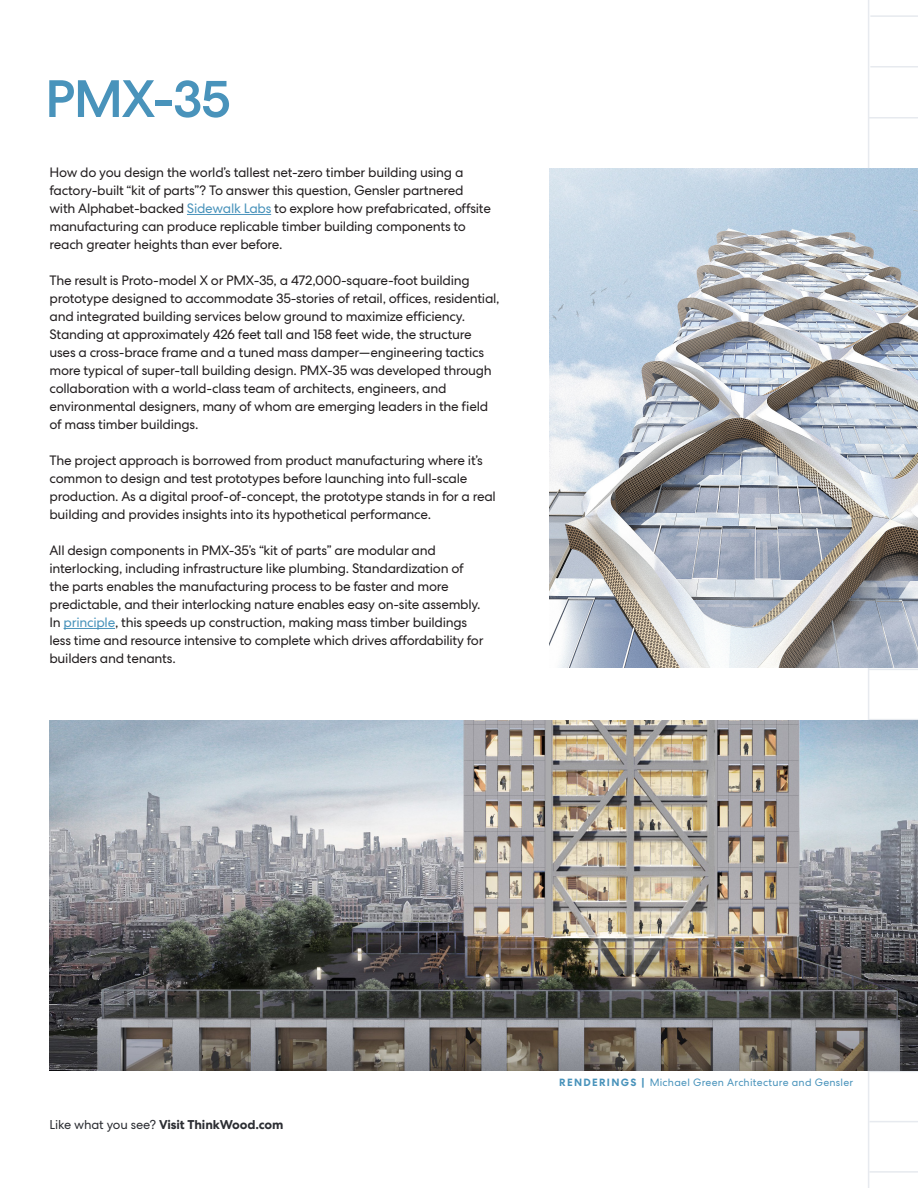
<style>
.page{position:relative;width:918px;height:1188px;background:#fff}
.page>*{position:absolute;margin:0;border:0;box-sizing:border-box;transform-origin:0 0}
.t1{font:500 52.5px "Centra No 2";color:#4993bb}
.t2{font:13.5px/18px "Centra No 2";letter-spacing:-.02em;color:#231f20}
.t3{font:700 12.75px "Centra No 2";letter-spacing:-.01em;color:#2c2e33}
.t4{font:10.5px "Centra No 2";letter-spacing:.025em;color:#4993bb}
.s1{color:#4993bb}
.s2{font-weight:400}
.s3{font-weight:700}
</style>
<div class="page">
<hr style="left:868px;top:1071px;width:50px;height:1px;background:#e7eaef">
<hr style="left:869px;top:1121px;width:49px;height:1px;background:#e7eaef">
<hr style="left:869px;top:669px;width:49px;height:1px;background:#e7eaef">
<hr style="left:869px;top:1171px;width:49px;height:2px;background:#e7eaef">
<hr style="left:869px;top:719px;width:49px;height:1px;background:#e7eaef">
<hr style="left:868px;top:0;width:1px;height:1188px;background:#e7eaef">
<img style="left:549px;top:168px;width:369px;height:500px">
<img style="left:50px;top:720px;width:868px;height:351px">
<hr style="left:869px;top:117px;width:49px;height:1px;background:#e7eaef">
<hr style="left:870px;top:15px;width:48px;height:2px;background:#e7eaef">
<hr style="left:870px;top:66px;width:48px;height:2px;background:#e7eaef">
<hr style="left:187px;top:214px;width:84px;height:1px;background:#4993bb">
<hr style="left:64px;top:628px;width:51px;height:1px;background:#4993bb">
<p class="t1" style="left:45px;top:68px;width:187px">PMX-35</p>
<p class="t2" style="left:50px;top:164px;width:443px">How do you design the world’s tallest net-zero timber building using a factory-built “kit of parts”? To answer this question, Gensler partnered with Alphabet-backed <span class="s1">Sidewalk Labs</span> to explore how prefabricated, offsite manufacturing can produce replicable timber building components to reach greater heights than ever before.</p>
<p class="t2" style="left:50px;top:272px;width:452px">The result is Proto-model X or PMX-35, a 472,000-square-foot building prototype designed to accommodate 35-stories of retail, offices, residential, and integrated building services below ground to maximize efficiency.<br>Standing at approximately 426 feet tall and 158 feet wide, the structure uses a cross-brace frame and a tuned mass damper—engineering tactics more typical of super-tall building design. PMX-35 was developed through collaboration with a world-class team of architects, engineers, and environmental designers, many of whom are emerging leaders in the field of mass timber buildings.</p>
<p class="t2" style="left:50px;top:452px;width:448px">The project approach is borrowed from product manufacturing where it’s common to design and test prototypes before launching into full-scale production. As a digital proof-of-concept, the prototype stands in for a real building and provides insights into its hypothetical performance.</p>
<p class="t2" style="left:50px;top:542px;width:436px">All design components in PMX-35’s “kit of parts” are modular and interlocking, including infrastructure like plumbing. Standardization of the parts enables the manufacturing process to be faster and more predictable, and their interlocking nature enables easy on-site assembly.<br>In <span class="s1">principle</span>, this speeds up construction, making mass timber buildings less time and resource intensive to complete which drives affordability for builders and tenants.</p>
<p class="t3" style="left:50px;top:1117px;width:236px"><span class="s2">Like what you see?</span> Visit ThinkWood.com</p>
<p class="t4" style="left:559px;top:1077px;width:296px"><span class="s3">RENDERINGS |</span> Michael Green Architecture and Gensler</p>
</div>
